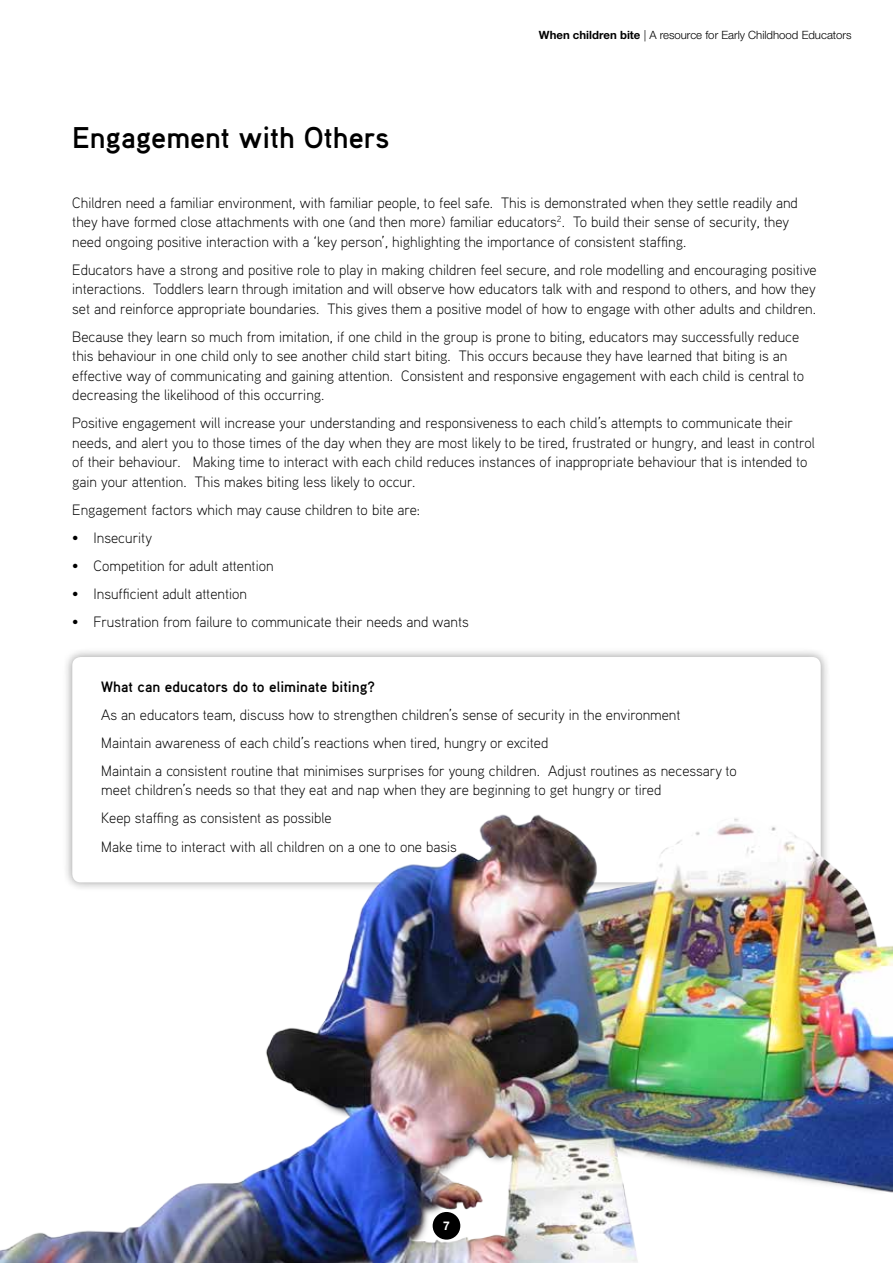
<style>
.page{position:relative;width:893px;height:1263px;background:#fff}
.page>*{position:absolute;margin:0;border:0;box-sizing:border-box;transform-origin:0 0}
.t1{font:700 30px "Aaux Pro";color:#000}
.t2{font:300 15px/19.5px "Aaux Pro";color:#000}
.t3{font:700 15px "Aaux Pro";color:#000}
.t4{font:700 12px "Helvetica Neue LT Pro";color:#fff}
.t5{font:300 11.4px "Helvetica Neue LT Pro";color:#000}
.s1{font-weight:700}
</style>
<div class="page">
<div style="left:62px;top:647px;width:768px;height:245px;background:#000;opacity:.39"></div>
<div style="left:72px;top:657px;width:749px;height:225px;background:#fff;border-radius:9px"></div>
<img style="left:0;top:795px;width:893px;height:468px">
<div style="left:433px;top:1212px;width:27px;height:27px;background:#000;border-radius:50%"></div>
<h1 class="t1" style="left:72px;top:118px;width:319px">Engagement with Others</h1>
<p class="t5" style="left:539px;top:28px;width:314px"><span class="s1">When children bite</span> | A resource for Early Childhood Educators</p>
<p class="t2" style="left:72px;top:192px;width:727px">Children need a familiar environment, with familiar people, to feel safe. This is demonstrated when they settle readily and they have formed close attachments with one (and then more) familiar educators<sup>2</sup>. To build their sense of security, they need ongoing positive interaction with a ‘key person’, highlighting the importance of consistent staffing.</p>
<p class="t2" style="left:72px;top:259px;width:746px;text-align:justify">Educators have a strong and positive role to play in making children feel secure, and role modelling and encouraging positive interactions. Toddlers learn through imitation and will observe how educators talk with and respond to others, and how they set and reinforce appropriate boundaries. This gives them a positive model of how to engage with other adults and children.</p>
<p class="t2" style="left:72px;top:326px;width:733px">Because they learn so much from imitation, if one child in the group is prone to biting, educators may successfully reduce this behaviour in one child only to see another child start biting. This occurs because they have learned that biting is an effective way of communicating and gaining attention. Consistent and responsive engagement with each child is central to decreasing the likelihood of this occurring.</p>
<p class="t2" style="left:72px;top:413px;width:744px">Positive engagement will increase your understanding and responsiveness to each child’s attempts to communicate their needs, and alert you to those times of the day when they are most likely to be tired, frustrated or hungry, and least in control of their behaviour. Making time to interact with each child reduces instances of inappropriate behaviour that is intended to gain your attention. This makes biting less likely to occur.</p>
<p class="t2" style="left:72px;top:499px;width:349px">Engagement factors which may cause children to bite are:</p>
<p class="t2" style="left:72px;top:527px;width:81px">• Insecurity</p>
<p class="t2" style="left:72px;top:555px;width:203px">• Competition for adult attention</p>
<p class="t2" style="left:72px;top:583px;width:176px">• Insufficient adult attention</p>
<p class="t2" style="left:72px;top:611px;width:398px">• Frustration from failure to communicate their needs and wants</p>
<p class="t3" style="left:101px;top:677px;width:275px">What can educators do to eliminate biting?</p>
<p class="t2" style="left:101px;top:700px;width:637px;line-height:28px">As an educators team, discuss how to strengthen children’s sense of security in the environment<br>Maintain awareness of each child’s reactions when tired, hungry or excited<br>Maintain a consistent routine that minimises surprises for young children. Adjust routines as necessary to</p>
<p class="t2" style="left:101px;top:776px;width:562px;line-height:28px">meet children’s needs so that they eat and nap when they are beginning to get hungry or tired<br>Keep staffing as consistent as possible<br>Make time to interact with all children on a one to one basis</p>
<p class="t4" style="left:443px;top:1218px;width:8px">7</p>
</div>
